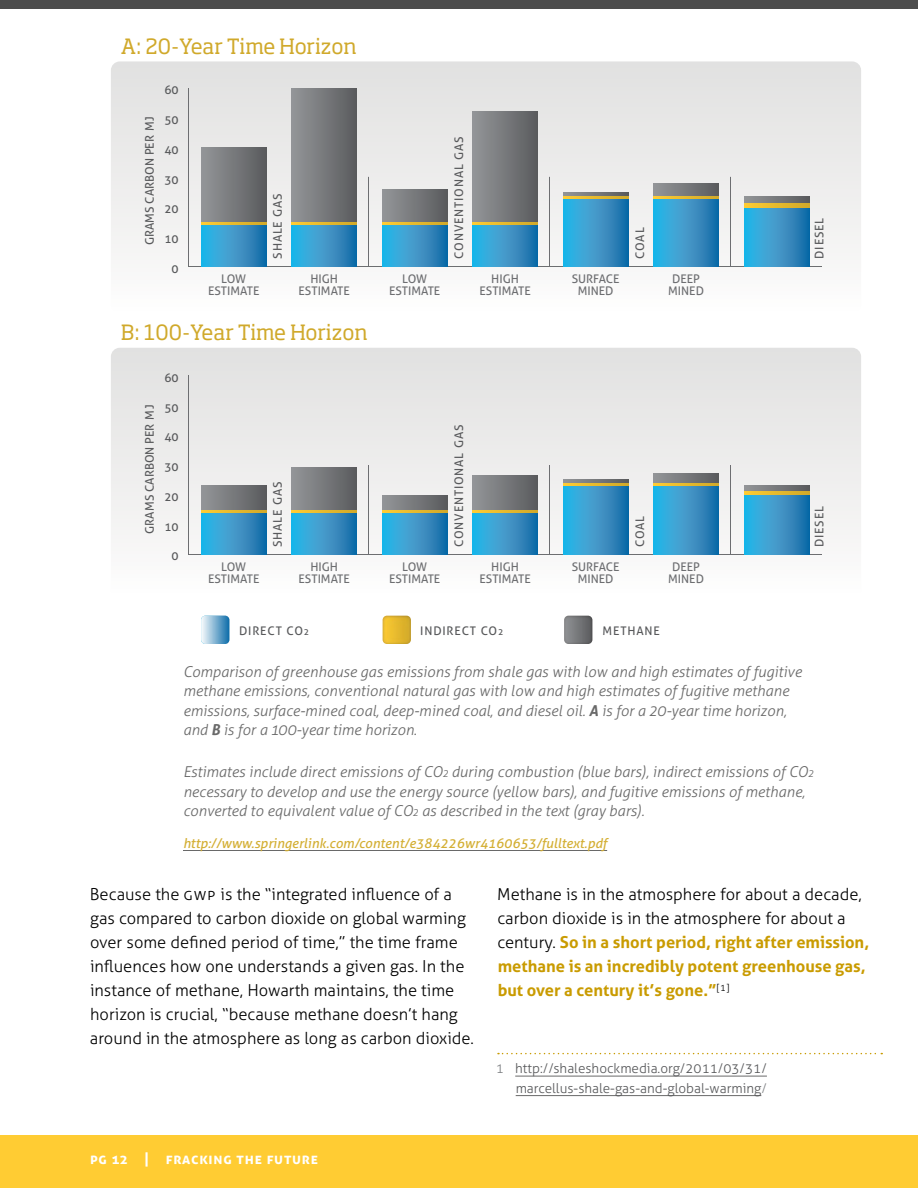
<style>
.page{position:relative;width:918px;height:1188px;background:#fff}
.page>*{position:absolute;margin:0;border:0;box-sizing:border-box;transform-origin:0 0}
.t1{font:20.85px "Soho Std";color:#d0a92b}
.t2{font:300 16.5px/24px "Aller";color:#000}
.t3{font:700 16.5px/24px "Aller";color:#c99b01}
.t4{font:italic 300 15px/19.5px "Aller";color:#696969}
.t5{font:700 15px "Aller";color:#fff}
.Footnote_Text{font:300 13.5px/19.5px "Aller";color:#58595b;text-align:right}
.t6{font:italic 13.5px "Aller";color:#d4af34}
.t7{font:11.85px/11.9px "Aller";color:#6d6e71;text-align:center}
.t8{font:11.85px "Aller";letter-spacing:.07em;color:#58595b}
.t9{font:11.85px "Aller";color:#58595b}
.s1{font-size:8.85px}
.s2{font-weight:700}
.s3{font-size:10.5px}
.s4{font-weight:300;color:#000}
.s5{color:#808285}
</style>
<div class="page">
<div style="left:0;top:1136px;width:918px;height:52px;background:#fc3"></div>
<svg style="left:498px;top:1053px;width:384px;height:1px"></svg>
<hr style="left:515px;top:1076px;width:252px;height:1px;background:#696969">
<hr style="left:516px;top:1095px;width:245px;height:1px;background:#696969">
<svg style="left:111px;top:61px;width:750px;height:205px"></svg>
<hr style="left:189px;top:266px;width:633px;height:1px;background:#6d6e71">
<hr style="left:188px;top:88px;width:1px;height:179px;background:#6d6e71">
<svg style="left:201px;top:225px;width:65px;height:42px;background:#3196c9"></svg>
<svg style="left:292px;top:225px;width:65px;height:42px;background:#3195c8"></svg>
<svg style="left:382px;top:225px;width:65px;height:42px;background:#3195c9"></svg>
<svg style="left:473px;top:225px;width:65px;height:42px;background:#3195c8"></svg>
<svg style="left:563px;top:198px;width:65px;height:69px;background:#3396c7"></svg>
<svg style="left:654px;top:198px;width:65px;height:69px;background:#3395c6"></svg>
<svg style="left:744px;top:207px;width:65px;height:60px;background:#3496c6"></svg>
<svg style="left:201px;top:222px;width:65px;height:3px"></svg>
<svg style="left:292px;top:222px;width:65px;height:3px"></svg>
<svg style="left:382px;top:222px;width:65px;height:3px"></svg>
<svg style="left:473px;top:222px;width:65px;height:3px"></svg>
<svg style="left:563px;top:195px;width:65px;height:3px"></svg>
<svg style="left:654px;top:195px;width:65px;height:3px"></svg>
<svg style="left:744px;top:203px;width:65px;height:4px"></svg>
<div style="left:201px;top:148px;width:65px;height:74px;background:linear-gradient(to right,#949699,#5a5c5e)"></div>
<div style="left:292px;top:88px;width:65px;height:134px;background:linear-gradient(to right,#949698,#5a5b5e)"></div>
<div style="left:382px;top:189px;width:65px;height:33px;background:linear-gradient(to right,#949699,#5a5c5e)"></div>
<div style="left:473px;top:112px;width:65px;height:110px;background:linear-gradient(to right,#949698,#5a5b5e)"></div>
<svg style="left:563px;top:192px;width:65px;height:3px"></svg>
<svg style="left:654px;top:183px;width:65px;height:12px"></svg>
<svg style="left:744px;top:197px;width:65px;height:6px"></svg>
<hr style="left:369px;top:177px;width:1px;height:89px;background:#6d6e71">
<hr style="left:549px;top:177px;width:1px;height:89px;background:#6d6e71">
<hr style="left:731px;top:177px;width:1px;height:89px;background:#6d6e71">
<svg style="left:111px;top:348px;width:750px;height:207px"></svg>
<hr style="left:369px;top:465px;width:1px;height:90px;background:#6d6e71">
<hr style="left:549px;top:465px;width:1px;height:90px;background:#6d6e71">
<hr style="left:731px;top:465px;width:1px;height:90px;background:#6d6e71">
<hr style="left:189px;top:554px;width:633px;height:1px;background:#6d6e71">
<hr style="left:188px;top:375px;width:1px;height:179px;background:#6d6e71">
<svg style="left:201px;top:512px;width:65px;height:42px;background:#3596c6"></svg>
<svg style="left:292px;top:512px;width:65px;height:42px;background:#3596c5"></svg>
<svg style="left:382px;top:512px;width:65px;height:42px;background:#3596c5"></svg>
<svg style="left:473px;top:512px;width:65px;height:42px;background:#3596c5"></svg>
<svg style="left:563px;top:486px;width:65px;height:68px;background:#3195c9"></svg>
<svg style="left:654px;top:486px;width:65px;height:68px;background:#3195c8"></svg>
<svg style="left:744px;top:495px;width:65px;height:59px;background:#3195c9"></svg>
<svg style="left:201px;top:509px;width:65px;height:3px"></svg>
<svg style="left:292px;top:509px;width:65px;height:3px"></svg>
<svg style="left:382px;top:509px;width:65px;height:3px"></svg>
<svg style="left:473px;top:509px;width:65px;height:3px"></svg>
<svg style="left:563px;top:483px;width:65px;height:3px"></svg>
<svg style="left:654px;top:483px;width:65px;height:3px"></svg>
<svg style="left:744px;top:490px;width:65px;height:5px"></svg>
<div style="left:201px;top:486px;width:65px;height:23px;background:linear-gradient(to right,#949699,#5a5c5e)"></div>
<div style="left:292px;top:468px;width:65px;height:41px;background:linear-gradient(to right,#949698,#5a5b5e)"></div>
<svg style="left:382px;top:496px;width:65px;height:13px"></svg>
<div style="left:473px;top:475px;width:65px;height:34px;background:linear-gradient(to right,#949698,#5a5b5e)"></div>
<svg style="left:563px;top:480px;width:65px;height:3px"></svg>
<svg style="left:654px;top:474px;width:65px;height:9px"></svg>
<svg style="left:744px;top:486px;width:65px;height:4px"></svg>
<img style="left:201px;top:616px;width:28px;height:28px">
<img style="left:383px;top:616px;width:28px;height:28px">
<img style="left:564px;top:616px;width:28px;height:28px">
<hr style="left:183px;top:850px;width:424px;height:1px;background:#696969">
<div style="left:0;top:0;width:918px;height:9px;background:#4d4d4d"></div>
<p class="t1" style="left:121px;top:34px;width:238px">A: 20-Year Time Horizon</p>
<p class="t9" style="left:142px;top:245px;width:131px;rotate:-90deg">GRAMS CARBON PER MJ</p>
<p class="t8" style="left:164px;top:83px;width:16px">60</p>
<p class="t8" style="left:164px;top:113px;width:16px">50</p>
<p class="t8" style="left:164px;top:142px;width:16px">40</p>
<p class="t8" style="left:164px;top:172px;width:16px">30</p>
<p class="t8" style="left:164px;top:202px;width:16px">20</p>
<p class="t8" style="left:164px;top:232px;width:16px">10</p>
<p class="t8" style="left:171px;top:261px;width:9px">0</p>
<p class="t7" style="left:208px;top:273px;width:53px">LOW<br>ESTIMATE</p>
<p class="t8" style="left:271px;top:259px;width:67px;rotate:-90deg">SHALE GAS</p>
<p class="t7" style="left:299px;top:273px;width:53px">HIGH<br>ESTIMATE</p>
<p class="t1" style="left:121px;top:319px;width:249px">B: 100-Year Time Horizon</p>
<p class="t9" style="left:142px;top:534px;width:131px;rotate:-90deg">GRAMS CARBON PER MJ</p>
<p class="t8" style="left:164px;top:370px;width:16px">60</p>
<p class="t8" style="left:164px;top:400px;width:16px">50</p>
<p class="t8" style="left:164px;top:430px;width:16px">40</p>
<p class="t8" style="left:164px;top:460px;width:16px">30</p>
<p class="t8" style="left:164px;top:489px;width:16px">20</p>
<p class="t8" style="left:164px;top:519px;width:16px">10</p>
<p class="t8" style="left:171px;top:549px;width:9px">0</p>
<p class="t7" style="left:208px;top:561px;width:53px">LOW<br>ESTIMATE</p>
<p class="t8" style="left:271px;top:547px;width:67px;rotate:-90deg">SHALE GAS</p>
<p class="t7" style="left:299px;top:561px;width:53px">HIGH<br>ESTIMATE</p>
<p class="t7" style="left:389px;top:273px;width:53px">LOW<br>ESTIMATE</p>
<p class="t8" style="left:452px;top:259px;width:124px;rotate:-90deg">CONVENTIONAL GAS</p>
<p class="t7" style="left:480px;top:273px;width:53px">HIGH<br>ESTIMATE</p>
<p class="t7" style="left:389px;top:561px;width:53px">LOW<br>ESTIMATE</p>
<p class="t8" style="left:452px;top:547px;width:124px;rotate:-90deg">CONVENTIONAL GAS</p>
<p class="t7" style="left:480px;top:561px;width:53px">HIGH<br>ESTIMATE</p>
<p class="t7" style="left:572px;top:273px;width:49px">SURFACE<br>MINED</p>
<p class="t8" style="left:633px;top:259px;width:33px;rotate:-90deg">COAL</p>
<p class="t8" style="left:812px;top:259px;width:42px;rotate:-90deg">DIESEL</p>
<p class="t7" style="left:668px;top:273px;width:37px">DEEP<br>MINED</p>
<p class="t7" style="left:572px;top:561px;width:49px">SURFACE<br>MINED</p>
<p class="t8" style="left:633px;top:547px;width:33px;rotate:-90deg">COAL</p>
<p class="t8" style="left:812px;top:547px;width:42px;rotate:-90deg">DIESEL</p>
<p class="t7" style="left:668px;top:561px;width:37px">DEEP<br>MINED</p>
<p class="t8" style="left:239px;top:624px;width:72px">DIRECT CO<span class="s1">2</span></p>
<p class="t8" style="left:420px;top:624px;width:85px">INDIRECT CO<span class="s1">2</span></p>
<p class="t8" style="left:603px;top:624px;width:59px">METHANE</p>
<p class="t4" style="left:183px;top:661px;width:620px">Comparison of greenhouse gas emissions from shale gas with low and high estimates of fugitive methane emissions, conventional natural gas with low and high estimates of fugitive methane emissions, surface-mined coal, deep-mined coal, and diesel oil. <span class="s2">A</span> is for a 20-year time horizon, and <span class="s2">B</span> is for a 100-year time horizon.</p>
<p class="t4" style="left:183px;top:762px;width:632px">Estimates include direct emissions of CO<span class="s3">2</span> during combustion (blue bars), indirect emissions of CO<span class="s3">2 </span>necessary to develop and use the energy source (yellow bars), and fugitive emissions of methane, converted to equivalent value of CO<span class="s3">2</span> as described in the text (gray bars).</p>
<p class="t6" style="left:183px;top:834px;width:426px">http://www.springerlink.com/content/e384226wr4160653/fulltext.pdf</p>
<p class="t2" style="left:90px;top:882px;width:385px">Because the GWP is the “integrated influence of a gas compared to carbon dioxide on global warming over some defined period of time,” the time frame influences how one understands a given gas. In the instance of methane, Howarth maintains, the time horizon is crucial, “because methane doesn’t hang around in the atmosphere as long as carbon dioxide.</p>
<p class="t5" style="left:90px;top:1149px;width:230px">Pg 12 | Fracking the Future</p>
<p class="t3" style="left:497px;top:882px;width:373px"><span class="s4">Methane is in the atmosphere for about a decade, carbon dioxide is in the atmosphere for about a century.</span> So in a short period, right after emission, methane is an incredibly potent greenhouse gas, but over a century it’s gone.”<sup>[</sup> <sup>1</sup> <sup>]</sup></p>
<p class="Footnote_Text" style="left:497px;top:1059px;width:271px"><span class="s5">1</span> http://shaleshockmedia.org/2011/03/31/ marcellus-shale-gas-and-global-warming<span class="s5">/</span></p>
</div>
